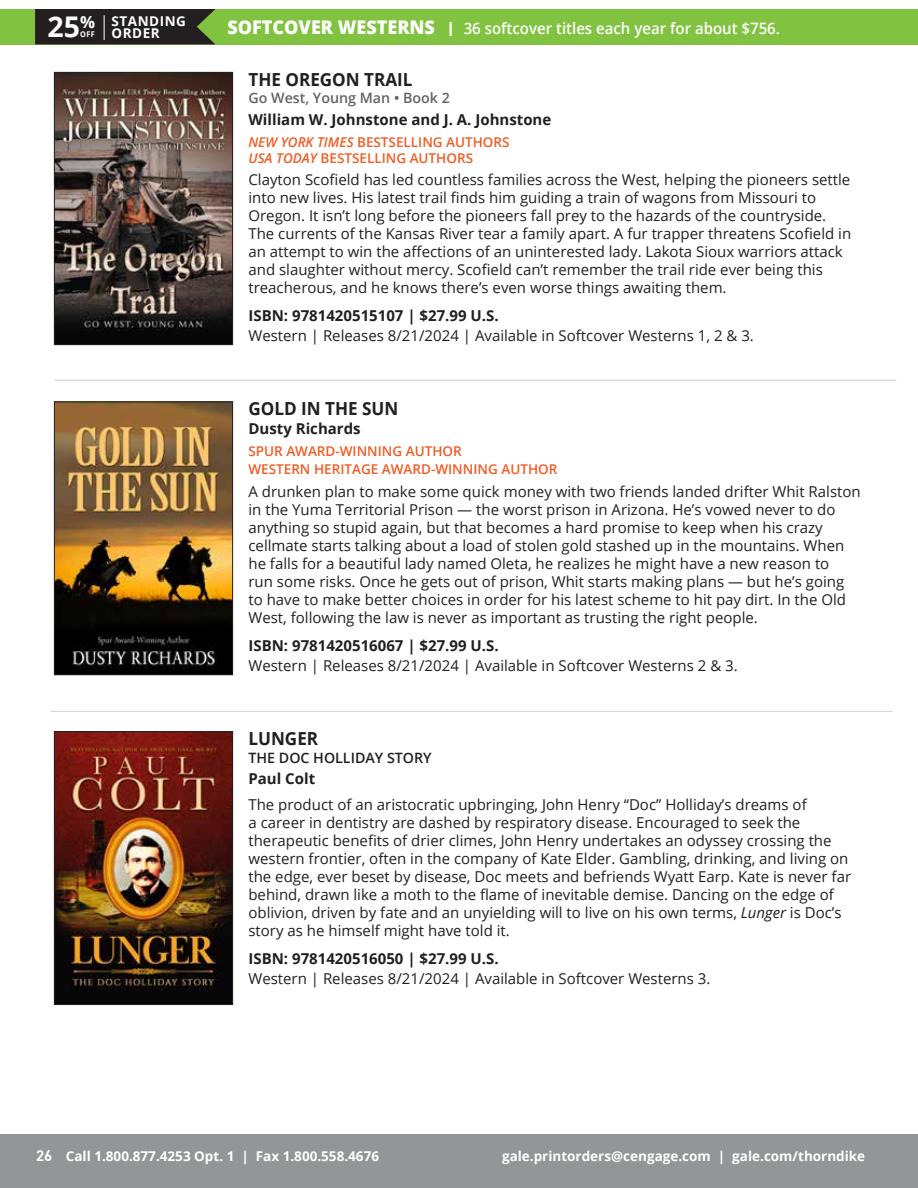
<style>
.page{position:relative;width:918px;height:1188px;background:#fff}
.page>*{position:absolute;margin:0;border:0;box-sizing:border-box;transform-origin:0 0}
.t1{font:700 28.5px "Open Sans";color:#fff}
.t2{font:700 18px "Open Sans";color:#231f20;scale:.95 1}
.t3{font:600 15.75px "Open Sans";color:#fff;scale:.95 1}
.t4{font:15px/18px "Open Sans";color:#231f20}
.t5{font:700 15px "Open Sans";color:#231f20}
.t6{font:600 14.25px "Open Sans";color:#636366}
.t7{font:600 14.25px "Open Sans";color:#231f20}
.t8{font:600 13.5px/16px "Open Sans";color:#f15b24}
.t9{font:700 13.5px "Open Sans";color:#fff}
.t10{font:700 13.5px/12px "Open Sans";letter-spacing:.04em;color:#fff}
.s1{font-weight:800;font-size:18.9px}
.s2{font-size:19.5px}
.s3{font-size:7.8px}
.s4{font-style:italic}
.s5{font-family:"DIN Offc";font-size:15px}
</style>
<div class="page">
<div style="left:0;top:1134px;width:918px;height:54px;background:#939598"></div>
<div style="left:0;top:9px;width:918px;height:35px;background:#81c340"></div>
<div style="left:35px;top:9px;width:180px;height:35px;background:#231f20"></div>
<hr style="left:54px;top:380px;width:842px;height:1px;background:#d1d2d4">
<hr style="left:50px;top:711px;width:843px;height:1px;background:#d1d2d4">
<img style="left:56px;top:74px;width:175px;height:269px">
<div style="left:54px;top:72px;width:179px;height:273px;border:1px solid #231f20"></div>
<img style="left:56px;top:733px;width:175px;height:270px">
<div style="left:54px;top:731px;width:179px;height:274px;border:1px solid #231f20"></div>
<img style="left:56px;top:404px;width:175px;height:269px">
<div style="left:54px;top:402px;width:179px;height:273px;border:1px solid #231f20"></div>
<h1 class="t1" style="left:47px;top:7px;width:49px">25<sup>%</sup></h1>
<p class="t3" style="left:228px;top:18px;width:583px"><span class="s1">SOFTCOVER WESTERNS</span> <span class="s2">I</span> 36 softcover titles each year for about $756.</p>
<p class="t10" style="left:80px;top:14px;width:107px;text-indent:31px">STANDING<br><span class="s3">OFF</span> ORDER</p>
<p class="t2" style="left:248px;top:67px;width:174px">THE OREGON TRAIL</p>
<p class="t6" style="left:248px;top:88px;width:203px">Go West, Young Man • Book 2</p>
<p class="t5" style="left:248px;top:109px;width:304px">William W. Johnstone and J. A. Johnstone</p>
<p class="t8" style="left:248px;top:134px;width:263px"><span class="s4">NEW YORK TIMES</span> BESTSELLING AUTHORS<br><span class="s4">USA TODAY</span> BESTSELLING AUTHORS</p>
<p class="t4" style="left:248px;top:170px;width:604px">Clayton Scofield has led countless families across the West, helping the pioneers settle into new lives. His latest trail finds him guiding a train of wagons from Missouri to Oregon. It isn’t long before the pioneers fall prey to the hazards of the countryside.<br>The currents of the Kansas River tear a family apart. A fur trapper threatens Scofield in an attempt to win the affections of an uninterested lady. Lakota Sioux warriors attack and slaughter without mercy. Scofield can’t remember the trail ride ever being this treacherous, and he knows there’s even worse things awaiting them.</p>
<p class="t5" style="left:248px;top:305px;width:252px">ISBN: 9781420515107 | $27.99 U.S.</p>
<p class="t4" style="left:248px;top:326px;width:507px">Western | Releases 8/21/2024 | Available in Softcover Westerns 1, 2 &amp; 3.</p>
<p class="t2" style="left:248px;top:396px;width:159px">GOLD IN THE SUN</p>
<p class="t5" style="left:248px;top:418px;width:114px">Dusty Richards</p>
<p class="t8" style="left:248px;top:442px;width:310px;line-height:18.3px">SPUR AWARD-WINNING AUTHOR<br>WESTERN HERITAGE AWARD-WINNING AUTHOR</p>
<p class="t4" style="left:248px;top:482px;width:614px">A drunken plan to make some quick money with two friends landed drifter Whit Ralston in the Yuma Territorial Prison — the worst prison in Arizona. He’s vowed never to do anything so stupid again, but that becomes a hard promise to keep when his crazy cellmate starts talking about a load of stolen gold stashed up in the mountains. When he falls for a beautiful lady named Oleta, he realizes he might have a new reason to<br>run some risks. Once he gets out of prison, Whit starts making plans — but he’s going to have to make better choices in order for his latest scheme to hit pay dirt. In the Old West, following the law is never as important as trusting the right people.</p>
<p class="t5" style="left:248px;top:635px;width:252px">ISBN: 9781420516067 | $27.99 U.S.</p>
<p class="t4" style="left:248px;top:656px;width:491px">Western | Releases 8/21/2024 | Available in Softcover Westerns 2 &amp; 3.</p>
<p class="t2" style="left:248px;top:726px;width:75px">LUNGER</p>
<p class="t7" style="left:248px;top:748px;width:185px">THE DOC HOLLIDAY STORY</p>
<p class="t5" style="left:248px;top:768px;width:68px">Paul Colt</p>
<p class="t4" style="left:248px;top:795px;width:604px">The product of an aristocratic upbringing, John Henry “Doc” Holliday’s dreams of<br>a career in dentistry are dashed by respiratory disease. Encouraged to seek the therapeutic benefits of drier climes, John Henry undertakes an odyssey crossing the western frontier, often in the company of Kate Elder. Gambling, drinking, and living on the edge, ever beset by disease, Doc meets and befriends Wyatt Earp. Kate is never far behind, drawn like a moth to the flame of inevitable demise. Dancing on the edge of oblivion, driven by fate and an unyielding will to live on his own terms, <span class="s4">Lunger</span> is Doc’s story as he himself might have told it.</p>
<p class="t5" style="left:248px;top:948px;width:252px">ISBN: 9781420516050 | $27.99 U.S.</p>
<p class="t4" style="left:248px;top:969px;width:464px">Western | Releases 8/21/2024 | Available in Softcover Westerns 3.</p>
<p class="t9" style="left:36px;top:1146px;width:344px"><span class="s5">26</span> Call 1.800.877.4253 Opt. 1 | Fax 1.800.558.4676</p>
<p class="t9" style="left:502px;top:1146px;width:365px">gale.printorders@cengage.com | gale.com/thorndike</p>
</div>
